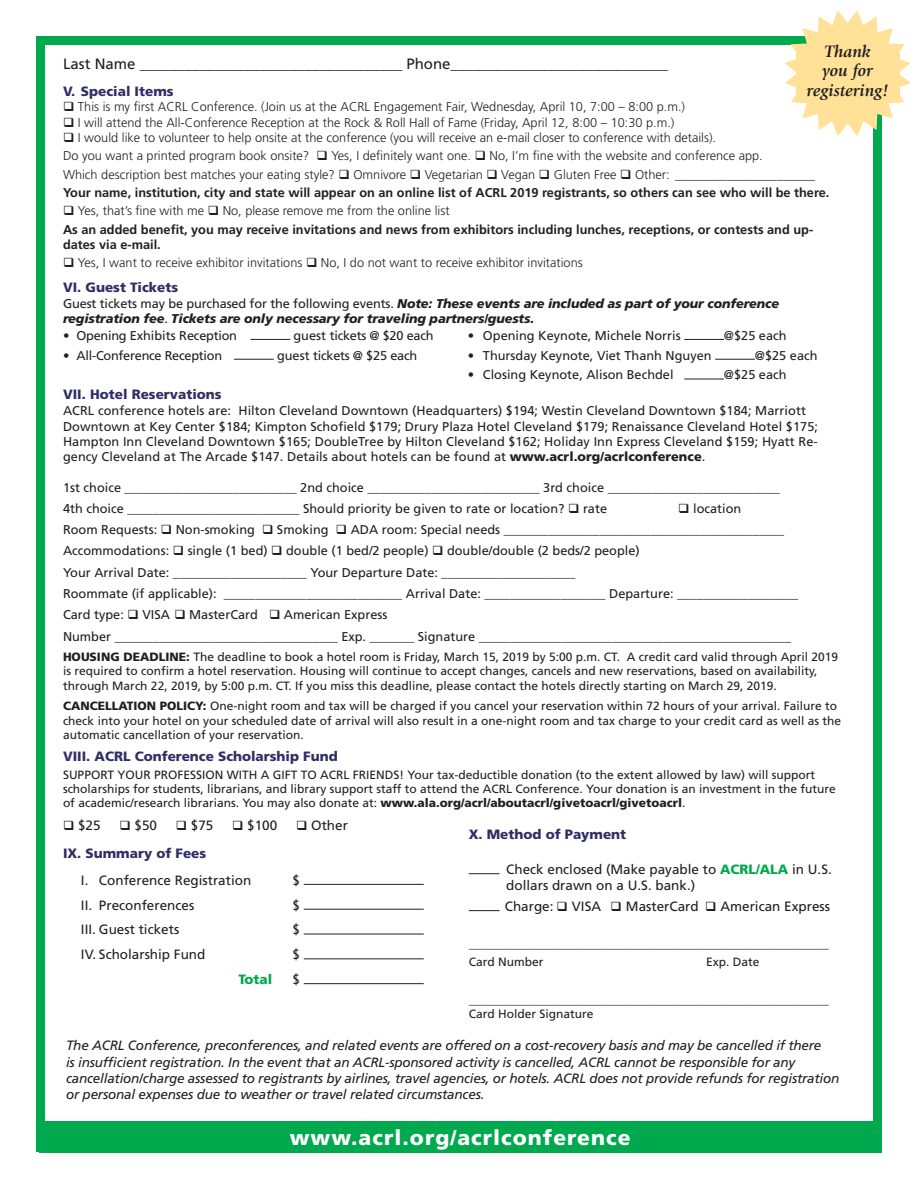
<style>
.page{position:relative;width:918px;height:1188px;background:#fff}
.page>*{position:absolute;margin:0;border:0;box-sizing:border-box;transform-origin:0 0}
.t1{font:900 21px "Frutiger";letter-spacing:.05em;color:#fff}
.Body_text{font:italic 700 17.25px/19.4px "Giovanni";color:#231f20;text-align:center}
.t2{font:15px "Frutiger";color:#231f20}
.Body_text-2{font:italic 13.5px/16.2px "Frutiger";letter-spacing:-.015em;color:#231f20}
.Body_text-3{font:13.5px/16.2px "Frutiger";color:#231f20}
.Sm_Head{font:900 13.5px "Frutiger";color:#302e67}
.Body_text-4{font:900 13.5px "Frutiger";color:#00a94e}
.Body_text-5{font:12.75px/15.3px "Frutiger";color:#231f20}
.t3{font:300 12.75px "Frutiger";color:#231f20}
.t4{font:700 12.75px/15.3px "Frutiger";color:#231f20}
.Body_text-6{font:italic 900 12.75px/15.3px "Frutiger";letter-spacing:-.01em;color:#231f20}
.Body_text-7{font:12.75px "Frutiger";letter-spacing:-.02em;color:#231f20}
.Body_text-8{font:12px/14.4px "Frutiger";color:#231f20}
.s1{font-weight:400;font-style:normal}
.s2{font-weight:900}
.s3{font-weight:900;color:#00a94e}
</style>
<div class="page">
<div style="left:36px;top:36px;width:846px;height:1116px;border:9px solid #00a94e"></div>
<svg style="left:785px;top:10px;width:126px;height:126px"></svg>
<div style="left:796px;top:44px;width:104px;height:58px;background:#ffe198"></div>
<div style="left:39px;top:1121px;width:842px;height:32px;background:#00a94e"></div>
<hr style="left:250px;top:339px;width:40px;height:1px;background:#231f20">
<hr style="left:684px;top:339px;width:40px;height:1px;background:#231f20">
<hr style="left:234px;top:359px;width:40px;height:1px;background:#231f20">
<hr style="left:715px;top:359px;width:40px;height:1px;background:#231f20">
<hr style="left:684px;top:379px;width:40px;height:1px;background:#231f20">
<hr style="left:304px;top:884px;width:120px;height:1px;background:#231f20">
<hr style="left:304px;top:909px;width:120px;height:1px;background:#231f20">
<hr style="left:304px;top:934px;width:120px;height:1px;background:#231f20">
<hr style="left:304px;top:958px;width:120px;height:1px;background:#231f20">
<hr style="left:304px;top:983px;width:120px;height:1px;background:#231f20">
<hr style="left:469px;top:873px;width:31px;height:1px;background:#231f20">
<hr style="left:469px;top:910px;width:31px;height:1px;background:#231f20">
<p class="Body_text" style="left:807px;top:42px;width:84px">Thank<br>you for registering!</p>
<p class="t2" style="left:63px;top:55px;width:607px">Last Name ___________________________________ Phone_____________________________</p>
<p class="Sm_Head" style="left:63px;top:83px;width:112px">V. Special Items</p>
<p class="t3" style="left:63px;top:100px;width:624px">❑ This is my first ACRL Conference. (Join us at the ACRL Engagement Fair, Wednesday, April 10, 7:00 – 8:00 p.m.)</p>
<p class="t3" style="left:63px;top:115px;width:613px">❑ I will attend the All-Conference Reception at the Rock &amp; Roll Hall of Fame (Friday, April 12, 8:00 – 10:30 p.m.)</p>
<p class="t3" style="left:63px;top:130px;width:655px">❑ I would like to volunteer to help onsite at the conference (you will receive an e-mail closer to conference with details).</p>
<p class="t3" style="left:63px;top:149px;width:701px">Do you want a printed program book onsite? ❑ Yes, I definitely want one. ❑ No, I’m fine with the website and conference app.</p>
<p class="t3" style="left:63px;top:167px;width:754px">Which description best matches your eating style? ❑ Omnivore ❑ Vegetarian ❑ Vegan ❑ Gluten Free ❑ Other: ______________________</p>
<p class="t4" style="left:63px;top:185px;width:768px">Your name, institution, city and state will appear on an online list of ACRL 2019 registrants, so others can see who will be there.</p>
<p class="t3" style="left:63px;top:204px;width:388px">❑ Yes, that’s fine with me ❑ No, please remove me from the online list</p>
<p class="t4" style="left:63px;top:222px;width:752px">As an added benefit, you may receive invitations and news from exhibitors including lunches, receptions, or contests and up&shy;dates via e-mail.</p>
<p class="t3" style="left:63px;top:256px;width:521px">❑ Yes, I want to receive exhibitor invitations ❑ No, I do not want to receive exhibitor invitations</p>
<p class="Sm_Head" style="left:63px;top:280px;width:117px">VI. Guest Tickets</p>
<p class="Body_text-6" style="left:63px;top:296px;width:718px"><span class="s1">Guest tickets may be purchased for the following events.</span> Note: These events are included as part of your conference registration fee<span class="s1">.</span> Tickets are only necessary for traveling partners/guests.</p>
<p class="Body_text-7" style="left:63px;top:328px;width:176px">• Opening Exhibits Reception</p>
<p class="Body_text-7" style="left:294px;top:328px;width:142px">guest tickets @ $20 each</p>
<p class="Body_text-5" style="left:468px;top:328px;width:214px">• Opening Keynote, Michele Norris</p>
<p class="Body_text-5" style="left:724px;top:328px;width:64px">@$25 each</p>
<p class="Body_text-7" style="left:63px;top:348px;width:161px">• All-Conference Reception</p>
<p class="Body_text-7" style="left:277px;top:348px;width:142px">guest tickets @ $25 each</p>
<p class="Body_text-5" style="left:468px;top:348px;width:245px">• Thursday Keynote, Viet Thanh Nguyen</p>
<p class="Body_text-5" style="left:755px;top:348px;width:64px">@$25 each</p>
<p class="Body_text-5" style="left:468px;top:367px;width:207px">• Closing Keynote, Alison Bechdel</p>
<p class="Body_text-5" style="left:724px;top:367px;width:64px">@$25 each</p>
<p class="Sm_Head" style="left:63px;top:386px;width:160px">VII. Hotel Reservations</p>
<p class="Body_text-5" style="left:63px;top:403px;width:757px">ACRL conference hotels are: Hilton Cleveland Downtown (Headquarters) $194; Westin Cleveland Downtown $184; Marriott Downtown at Key Center $184; Kimpton Schofield $179; Drury Plaza Hotel Cleveland $179; Renaissance Cleveland Hotel $175; Hampton Inn Cleveland Downtown $165; DoubleTree by Hilton Cleveland $162; Holiday Inn Express Cleveland $159; Hyatt Re&shy;gency Cleveland at The Arcade $147. Details about hotels can be found at <span class="s2">www.acrl.org/acrlconference</span>.</p>
<p class="Body_text-5" style="left:63px;top:480px;width:718px">1st choice ___________________________ 2nd choice ___________________________ 3rd choice ___________________________</p>
<p class="Body_text-5" style="left:63px;top:501px;width:546px">4th choice ___________________________ Should priority be given to rate or location? ❑ rate</p>
<p class="Body_text-5" style="left:678px;top:501px;width:65px">❑ location</p>
<p class="Body_text-5" style="left:63px;top:522px;width:723px">Room Requests: ❑ Non-smoking ❑ Smoking ❑ ADA room: Special needs ____________________________________________</p>
<p class="Body_text-5" style="left:63px;top:543px;width:578px">Accommodations: ❑ single (1 bed) ❑ double (1 bed/2 people) ❑ double/double (2 beds/2 people)</p>
<p class="Body_text-5" style="left:63px;top:565px;width:514px">Your Arrival Date: _____________________ Your Departure Date: _____________________</p>
<p class="Body_text-5" style="left:63px;top:586px;width:737px">Roommate (if applicable): ____________________________ Arrival Date: ___________________ Departure: ___________________</p>
<p class="Body_text-5" style="left:63px;top:607px;width:326px">Card type: ❑ VISA ❑ MasterCard ❑ American Express</p>
<p class="Body_text-5" style="left:63px;top:629px;width:730px">Number ___________________________________ Exp. _______ Signature _________________________________________________</p>
<p class="Body_text-8" style="left:63px;top:650px;width:777px"><span class="s2">HOUSING DEADLINE:</span> The deadline to book a hotel room is Friday, March 15, 2019 by 5:00 p.m. CT. A credit card valid through April 2019 is required to confirm a hotel reservation. Housing will continue to accept changes, cancels and new reservations, based on availability, through March 22, 2019, by 5:00 p.m. CT. If you miss this deadline, please contact the hotels directly starting on March 29, 2019.</p>
<p class="Body_text-8" style="left:63px;top:699px;width:780px"><span class="s2">CANCELLATION POLICY:</span> One-night room and tax will be charged if you cancel your reservation within 72 hours of your arrival. Failure to check into your hotel on your scheduled date of arrival will also result in a one-night room and tax charge to your credit card as well as the automatic cancellation of your reservation.</p>
<p class="Sm_Head" style="left:63px;top:748px;width:276px">VIII. ACRL Conference Scholarship Fund</p>
<p class="Body_text-8" style="left:63px;top:767px;width:774px">SUPPORT YOUR PROFESSION WITH A GIFT TO ACRL FRIENDS! Your tax-deductible donation (to the extent allowed by law) will support scholarships for students, librarians, and library support staff to attend the ACRL Conference. Your donation is an investment in the future of academic/research librarians. You may also donate at: <span class="s2">www.ala.org/acrl/aboutacrl/givetoacrl/givetoacrl</span>.</p>
<p class="Body_text-3" style="left:63px;top:817px;width:39px">❑ $25</p>
<p class="Body_text-3" style="left:119px;top:817px;width:39px">❑ $50</p>
<p class="Body_text-3" style="left:176px;top:817px;width:39px">❑ $75</p>
<p class="Body_text-3" style="left:232px;top:817px;width:47px">❑ $100</p>
<p class="Body_text-3" style="left:296px;top:817px;width:53px">❑ Other</p>
<p class="Sm_Head" style="left:63px;top:845px;width:145px">IX. Summary of Fees</p>
<p class="Body_text-3" style="left:81px;top:872px;width:172px">I. Conference Registration</p>
<p class="Body_text-3" style="left:292px;top:872px;width:9px">$</p>
<p class="Body_text-3" style="left:81px;top:897px;width:115px">II. Preconferences</p>
<p class="Body_text-3" style="left:292px;top:897px;width:9px">$</p>
<p class="Body_text-3" style="left:81px;top:922px;width:100px">III. Guest tickets</p>
<p class="Body_text-3" style="left:292px;top:922px;width:9px">$</p>
<p class="Body_text-3" style="left:81px;top:946px;width:126px">IV. Scholarship Fund</p>
<p class="Body_text-3" style="left:292px;top:946px;width:9px">$</p>
<p class="Body_text-4" style="left:238px;top:971px;width:35px">Total</p>
<p class="Body_text-3" style="left:292px;top:971px;width:9px">$</p>
<p class="Sm_Head" style="left:469px;top:826px;width:159px">X. Method of Payment</p>
<p class="Body_text-3" style="left:506px;top:861px;width:327px">Check enclosed (Make payable to <span class="s3">ACRL/ALA</span> in U.S. dollars drawn on a U.S. bank.)</p>
<p class="Body_text-3" style="left:505px;top:898px;width:327px">Charge: ❑ VISA ❑ MasterCard ❑ American Express</p>
<p class="Body_text-8" style="left:469px;top:937px;width:361px">____________________________________________________________</p>
<p class="Body_text-8" style="left:469px;top:955px;width:76px">Card Number</p>
<p class="Body_text-8" style="left:706px;top:955px;width:55px">Exp. Date</p>
<p class="Body_text-8" style="left:469px;top:992px;width:361px">____________________________________________________________</p>
<p class="Body_text-8" style="left:469px;top:1007px;width:126px">Card Holder Signature</p>
<p class="Body_text-2" style="left:66px;top:1038px;width:775px">The ACRL Conference, preconferences, and related events are offered on a cost-recovery basis and may be cancelled if there<br>is insufficient registration. In the event that an ACRL-sponsored activity is cancelled, ACRL cannot be responsible for any cancellation/charge assessed to registrants by airlines, travel agencies, or hotels. ACRL does not provide refunds for registration or personal expenses due to weather or travel related circumstances.</p>
<p class="t1" style="left:290px;top:1125px;width:342px">www.acrl.org/acrlconference</p>
</div>
